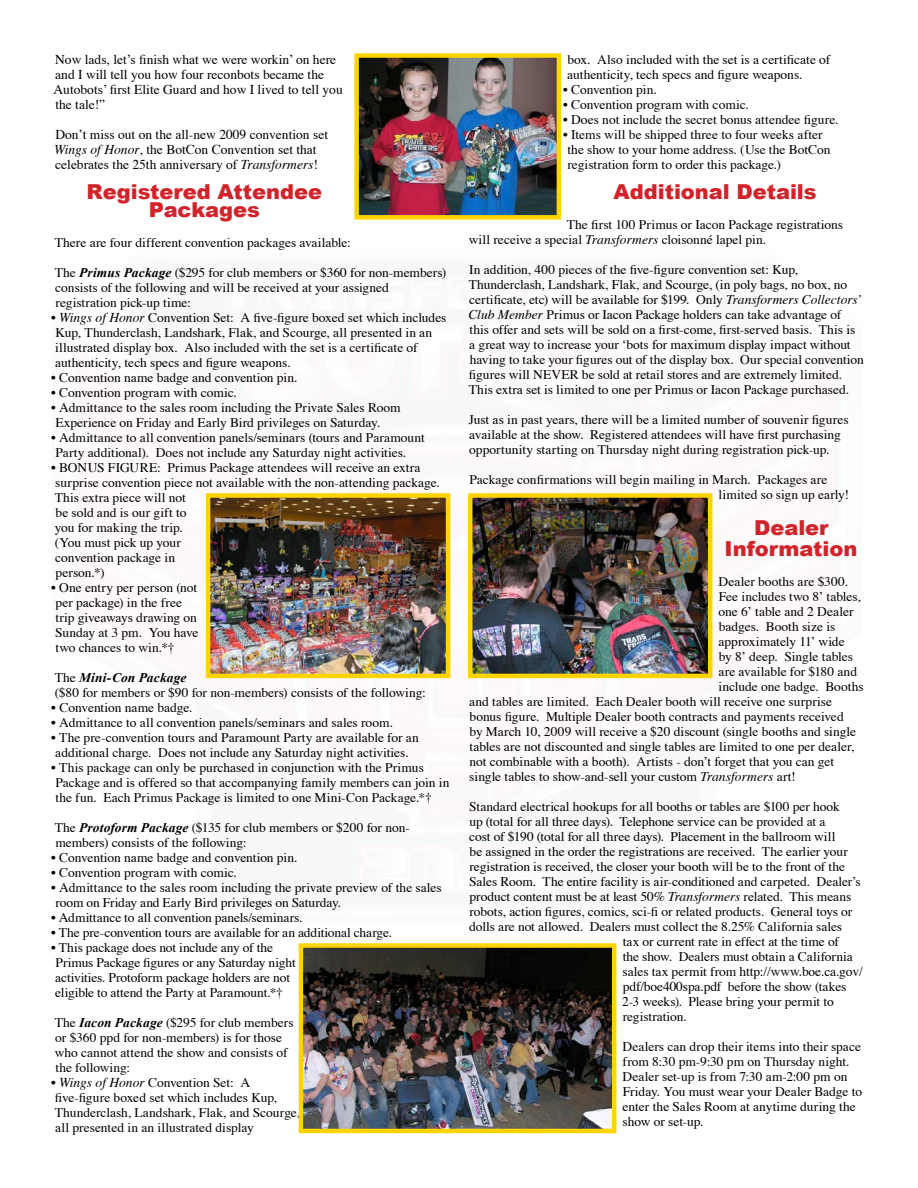
<style>
.page{position:relative;width:918px;height:1188px;background:#fff}
.page>*{position:absolute;margin:0;border:0;box-sizing:border-box;transform-origin:0 0}
.t1{font:900 20.55px/18px "Arial";letter-spacing:-.005em;color:#d2232a;text-align:center}
.t2{font:13.5px/15px "Times";color:#000}
.t3{font:13.2px/15px "Times";color:#000}
.t4{font:italic 700 13.2px "Times New Roman";letter-spacing:.01em;color:#000}
.s1{font-style:italic}
.s2{font-family:"Times New Roman";font-weight:700;font-style:italic}
.s3{font-style:italic;font-size:13.5px}
.s4{font-family:"Times";font-weight:400;font-style:normal}
.s5{font-size:13.2px}
.s6{font-size:13.5px}
</style>
<div class="page">
<img style="left:304px;top:948px;width:307px;height:180px">
<div style="left:299px;top:943px;width:317px;height:190px;border:4px solid #ffd400"></div>
<img style="left:211px;top:498px;width:234px;height:175px">
<div style="left:206px;top:493px;width:244px;height:185px;border:4px solid #ffd400"></div>
<img style="left:473px;top:498px;width:234px;height:175px">
<div style="left:468px;top:493px;width:244px;height:185px;border:4px solid #ffd400"></div>
<img style="left:359px;top:58px;width:197px;height:157px">
<div style="left:354px;top:53px;width:207px;height:167px;border:4px solid #ffd400"></div>
<p class="t2" style="left:54px;top:51px;width:291px">Now lads, let’s finish what we were workin’ on here and I will tell you how four reconbots became the Autobots’ first Elite Guard and how I lived to tell you the tale!”</p>
<p class="t2" style="left:54px;top:126px;width:275px">Don’t miss out on the all-new 2009 convention set<br><span class="s1">Wings of Honor</span>, the BotCon Convention set that celebrates the 25th anniversary of <span class="s1">Transformers</span>!</p>
<h1 class="t1" style="left:87px;top:183px;width:237px">Registered Attendee<br>Packages</h1>
<p class="t3" style="left:55px;top:234px;width:298px">There are four different convention packages available:</p>
<p class="t3" style="left:55px;top:264px;width:393px">The <span class="s2">Primus Package</span> ($295 for club members or $360 for non-members) consists of the following and will be received at your assigned registration pick-up time:</p>
<p class="t3" style="left:55px;top:309px;width:393px;text-indent:-4px">• <span class="s3">Wings of Honor</span> Convention Set: A five-figure boxed set which includes Kup, Thunderclash, Landshark, Flak, and Scourge, all presented in an illustrated display box. Also included with the set is a certificate of authenticity, tech specs and figure weapons.</p>
<p class="t3" style="left:51px;top:369px;width:248px">• Convention name badge and convention pin.</p>
<p class="t3" style="left:51px;top:384px;width:187px">• Convention program with comic.</p>
<p class="t3" style="left:55px;top:399px;width:347px;text-indent:-4px">• Admittance to the sales room including the Private Sales Room<br>Experience on Friday and Early Bird privileges on Saturday.</p>
<p class="t3" style="left:55px;top:429px;width:371px;text-indent:-4px">• Admittance to all convention panels/seminars (tours and Paramount<br>Party additional). Does not include any Saturday night activities.</p>
<p class="t3" style="left:51px;top:459px;width:390px">• BONUS FIGURE: Primus Package attendees will receive an extra surprise convention piece not available with the non-attending package.<br>This extra piece will not<br>be sold and is our gift to<br>you for making the trip.<br>(You must pick up your<br>convention package in<br>person.*)</p>
<p class="t3" style="left:55px;top:579px;width:145px;text-indent:-4px">• One entry per person (not per package) in the free trip giveaways drawing on<br>Sunday at 3 pm. You have two chances to win.*†</p>
<p class="t4" style="left:55px;top:670px;width:133px"><span class="s4">The</span> Mini-Con Package</p>
<p class="t3" style="left:55px;top:684px;width:373px">($80 for members or $90 for non-members) consists of the following:</p>
<p class="t3" style="left:51px;top:699px;width:143px">• Convention name badge.</p>
<p class="t3" style="left:51px;top:714px;width:343px">• Admittance to all convention panels/seminars and sales room.</p>
<p class="t3" style="left:51px;top:729px;width:369px;text-align:center">• The pre-convention tours and Paramount Party are available for an additional charge. Does not include any Saturday night activities.</p>
<p class="t3" style="left:55px;top:759px;width:396px;text-indent:-4px">• This package can only be purchased in conjunction with the Primus<br>Package and is offered so that accompanying family members can join in the fun. Each Primus Package is limited to one Mini-Con Package.*†</p>
<p class="t3" style="left:55px;top:819px;width:357px">The <span class="s2">Protoform Package</span> ($135 for club members or $200 for non&shy;members) consists of the following:</p>
<p class="t3" style="left:51px;top:849px;width:248px">• Convention name badge and convention pin.</p>
<p class="t3" style="left:51px;top:864px;width:187px">• Convention program with comic.</p>
<p class="t3" style="left:56px;top:879px;width:388px;text-indent:-4px">• Admittance to the sales room including the private preview of the sales room on Friday and Early Bird privileges on Saturday.</p>
<p class="t3" style="left:51px;top:909px;width:253px">• Admittance to all convention panels/seminars.</p>
<p class="t3" style="left:51px;top:924px;width:342px">• The pre-convention tours are available for an additional charge.</p>
<p class="t3" style="left:55px;top:939px;width:242px;text-indent:-4px">• This package does not include any of the Primus Package figures or any Saturday night activities. Protoform package holders are not eligible to attend the Party at Paramount.*†</p>
<p class="t3" style="left:55px;top:1014px;width:241px">The <span class="s2">Iacon Package</span> ($295 for club members or $360 ppd for non-members) is for those who cannot attend the show and consists of the following:</p>
<p class="t3" style="left:51px;top:1074px;width:250px">• <span class="s3">Wings of Honor</span> Convention Set: A five-figure boxed set which includes Kup, Thunderclash, Landshark, Flak, and Scourge, all presented in an illustrated display</p>
<p class="t3" style="left:567px;top:51px;width:265px">box. Also included with the set is a certificate of authenticity, tech specs and figure weapons.</p>
<p class="t3" style="left:563px;top:81px;width:95px">• Convention pin.</p>
<p class="t3" style="left:563px;top:96px;width:187px">• Convention program with comic.</p>
<p class="t3" style="left:563px;top:111px;width:277px">• Does not include the secret bonus attendee figure.</p>
<p class="t3" style="left:567px;top:126px;width:265px;text-indent:-4px">• Items will be shipped three to four weeks after the show to your home address. (Use the BotCon registration form to order this package.)</p>
<h1 class="t1" style="left:614px;top:183px;width:205px">Additional Details</h1>
<p class="t3" style="left:469px;top:216px;width:376px;text-indent:98px">The first 100 Primus or Iacon Package registrations will receive a special <span class="s1">Transformers</span> cloisonné lapel pin.</p>
<p class="t3" style="left:468px;top:261px;width:397px">In addition, 400 pieces of the five-figure convention set: Kup, Thunderclash, Landshark, Flak, and Scourge, (in poly bags, no box, no certificate, etc) will be available for $199. Only <span class="s1">Transformers Collectors’ Club Member</span> Primus or Iacon Package holders can take advantage of this offer and sets will be sold on a first-come, first-served basis. This is<br>a great way to increase your ‘bots for maximum display impact without having to take your figures out of the display box. Our special convention figures will NEVER be sold at retail stores and are extremely limited.<br>This extra set is limited to one per Primus or Iacon Package purchased.</p>
<p class="t3" style="left:469px;top:411px;width:381px">Just as in past years, there will be a limited number of souvenir figures available at the show. Registered attendees will have first purchasing opportunity starting on Thursday night during registration pick-up.</p>
<p class="t3" style="left:719px;top:471px;width:132px;text-indent:-249px">Package confirmations will begin mailing in March. Packages are limited so sign up early!</p>
<h1 class="t1" style="left:725px;top:517px;width:134px;line-height:21px">Dealer<br>Information</h1>
<p class="t3" style="left:719px;top:573px;width:131px">Dealer booths are $300.</p>
<p class="t3" style="left:719px;top:588px;width:144px">Fee includes two 8’ tables,</p>
<p class="t3" style="left:719px;top:603px;width:136px">one 6’ table and 2 Dealer</p>
<p class="t3" style="left:719px;top:618px;width:118px">badges. Booth size is</p>
<p class="t3" style="left:719px;top:633px;width:128px">approximately 11’ wide</p>
<p class="t3" style="left:719px;top:648px;width:136px">by 8’ deep. Single tables</p>
<p class="t3" style="left:719px;top:663px;width:140px">are available for $180 and</p>
<p class="t3" style="left:719px;top:678px;width:147px">include one badge. Booths</p>
<p class="t3" style="left:469px;top:693px;width:364px">and tables are limited. Each Dealer booth will receive one surprise</p>
<p class="t3" style="left:470px;top:708px;width:376px">bonus figure. Multiple Dealer booth contracts and payments received</p>
<p class="t3" style="left:470px;top:723px;width:388px">by March 10, 2009 will receive a $20 discount (single booths and single</p>
<p class="t3" style="left:469px;top:738px;width:386px">tables are not discounted and single tables are limited to one per dealer,</p>
<p class="t3" style="left:469px;top:753px;width:366px">not combinable with a booth). Artists - don’t forget that you can get</p>
<p class="t3" style="left:469px;top:768px;width:328px">single tables to show-and-sell your custom <span class="s1">Transformers</span> art!</p>
<p class="t3" style="left:469px;top:798px;width:372px">Standard electrical hookups for all booths or tables are $100 per hook</p>
<p class="t3" style="left:469px;top:813px;width:358px">up (total for all three days). Telephone service can be provided at a</p>
<p class="t3" style="left:469px;top:828px;width:368px">cost of $190 (total for all three days). Placement in the ballroom will</p>
<p class="t3" style="left:470px;top:843px;width:380px">be assigned in the order the registrations are received. The earlier your</p>
<p class="t3" style="left:470px;top:858px;width:377px">registration is received, the closer your booth will be to the front of the</p>
<p class="t3" style="left:469px;top:873px;width:393px">Sales Room. The entire facility is air-conditioned and carpeted. Dealer’s</p>
<p class="t3" style="left:470px;top:888px;width:383px">product content must be at least 50% <span class="s1">Transformers</span> related. This means</p>
<p class="t3" style="left:470px;top:903px;width:384px">robots, action figures, comics, sci-fi or related products. General toys or</p>
<p class="t3" style="left:469px;top:918px;width:374px">dolls are not allowed. Dealers must collect the 8.25% California sales</p>
<p class="t3" style="left:623px;top:933px;width:218px">tax or current rate in effect at the time of</p>
<p class="t3" style="left:623px;top:948px;width:232px">the show. Dealers must obtain a California</p>
<p class="t2" style="left:623px;top:963px;width:242px"><span class="s5">sales tax permit from</span> http://www.boe.ca.gov/</p>
<p class="t3" style="left:622px;top:978px;width:226px"><span class="s6">pdf/boe400spa.pdf</span> before the show (takes<br>2-3 weeks). Please bring your permit to registration.</p>
<p class="t3" style="left:623px;top:1038px;width:241px">Dealers can drop their items into their space from 8:30 pm-9:30 pm on Thursday night.<br>Dealer set-up is from 7:30 am-2:00 pm on Friday. You must wear your Dealer Badge to enter the Sales Room at anytime during the show or set-up.</p>
</div>
